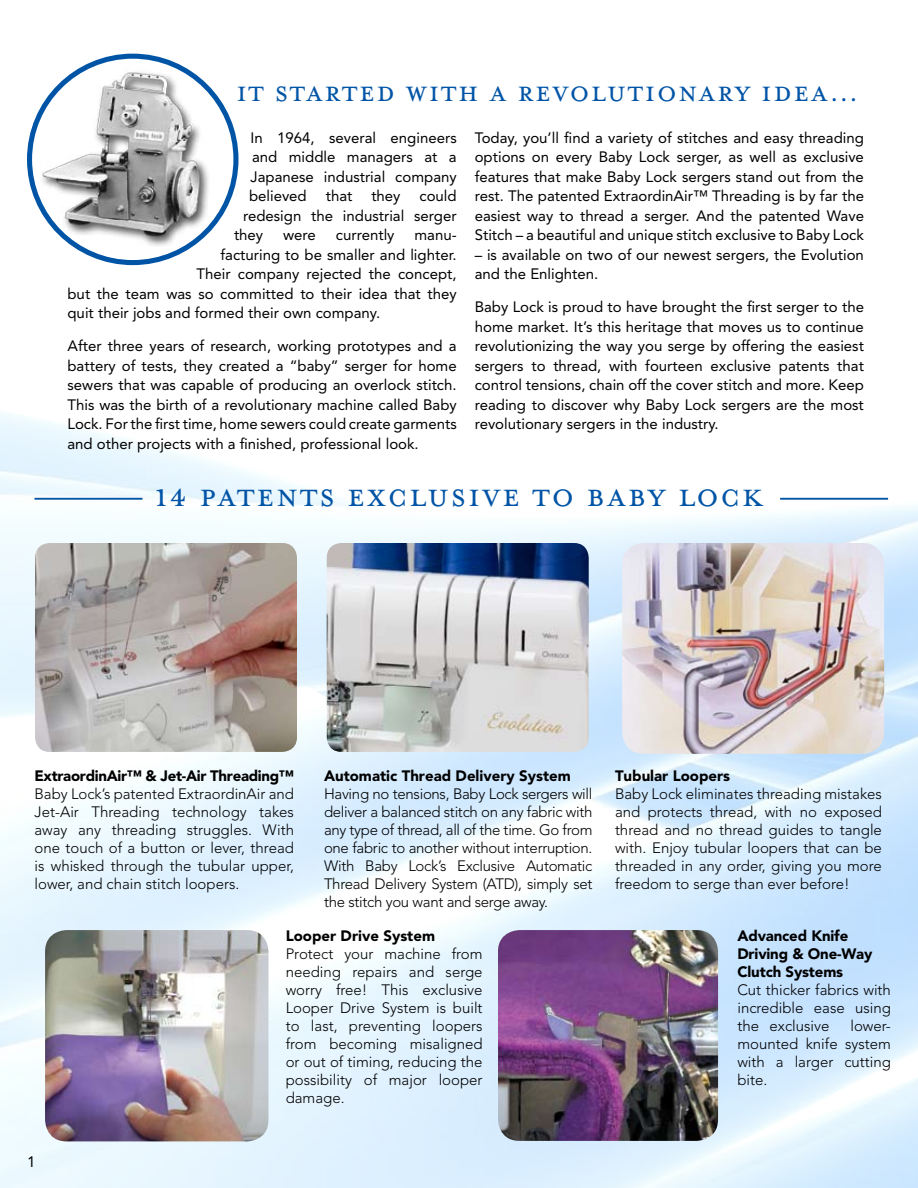
<style>
.page{position:relative;width:918px;height:1188px;background:#fff}
.page>*{position:absolute;margin:0;border:0;box-sizing:border-box;transform-origin:0 0}
.t1{font:37.5px "Mrs Eaves All Small Caps";letter-spacing:.05em;color:#0054a6}
.t2{font:33px "Mrs Eaves All Small Caps";letter-spacing:.05em;color:#0054a6}
.t3{font:15px/19.5px "Avenir";color:#000;text-align:justify}
.t4{font:300 15px/18px "Avenir";color:#000;text-align:justify}
.t5{font:900 15px/18px "Avenir";letter-spacing:-.01em;color:#000}
</style>
<div class="page">
<img style="left:0;top:258px;width:918px;height:930px">
<svg style="left:30px;top:56px;width:206px;height:207px"></svg>
<img style="left:32px;top:53px;width:185px;height:205px">
<img style="left:327px;top:543px;width:262px;height:209px">
<img style="left:35px;top:543px;width:262px;height:209px">
<img style="left:622px;top:543px;width:262px;height:211px">
<img style="left:45px;top:930px;width:223px;height:211px">
<img style="left:498px;top:930px;width:220px;height:211px">
<hr style="left:35px;top:498px;width:108px;height:2px;background:#0054a6">
<hr style="left:780px;top:498px;width:108px;height:2px;background:#0054a6">
<h2 class="t2" style="left:236px;top:79px;width:624px">It Started With A Revolutionary Idea…</h2>
<p class="t3" style="left:249px;top:128px;width:209px">In 1964, several engineers and middle managers at a Japanese industrial company believed</p>
<p class="t3" style="left:326px;top:186px;width:28px">that</p>
<p class="t3" style="left:371px;top:186px;width:31px">they</p>
<p class="t3" style="left:419px;top:186px;width:39px">could</p>
<p class="t3" style="left:243px;top:206px;width:215px">redesign the industrial serger</p>
<p class="t3" style="left:234px;top:225px;width:31px">they</p>
<p class="t3" style="left:283px;top:225px;width:34px">were</p>
<p class="t3" style="left:336px;top:225px;width:60px">currently</p>
<p class="t3" style="left:414px;top:225px;width:44px">manu-</p>
<p class="t3" style="left:220px;top:245px;width:238px">facturing to be smaller and lighter.</p>
<p class="t3" style="left:196px;top:264px;width:262px">Their company rejected the concept,</p>
<p class="t3" style="left:68px;top:284px;width:391px">but the team was so committed to their idea that they</p>
<p class="t3" style="left:68px;top:303px;width:314px">quit their jobs and formed their own company.</p>
<p class="t3" style="left:68px;top:336px;width:391px">After three years of research, working prototypes and a battery of tests, they created a “baby” serger for home sewers that was capable of producing an overlock stitch.<br>This was the birth of a revolutionary machine called Baby Lock. For the first time, home sewers could create garments and other projects with a finished, professional look.</p>
<p class="t3" style="left:475px;top:128px;width:391px">Today, you’ll find a variety of stitches and easy threading options on every Baby Lock serger, as well as exclusive features that make Baby Lock sergers stand out from the rest. The patented ExtraordinAir™ Threading is by far the easiest way to thread a serger. And the patented Wave Stitch – a beautiful and unique stitch exclusive to Baby Lock</p>
<p class="t3" style="left:475px;top:245px;width:391px">– is available on two of our newest sergers, the Evolution and the Enlighten.</p>
<p class="t3" style="left:475px;top:297px;width:391px">Baby Lock is proud to have brought the first serger to the home market. It’s this heritage that moves us to continue revolutionizing the way you serge by offering the easiest sergers to thread, with fourteen exclusive patents that control tensions, chain off the cover stitch and more. Keep reading to discover why Baby Lock sergers are the most revolutionary sergers in the industry.</p>
<h1 class="t1" style="left:155px;top:481px;width:610px">14 Patents Exclusive TO BABY LOCK</h1>
<p class="t5" style="left:35px;top:767px;width:261px">ExtraordinAir™ &amp; Jet-Air Threading™</p>
<p class="t4" style="left:35px;top:785px;width:261px">Baby Lock’s patented ExtraordinAir and Jet-Air Threading technology takes away any threading struggles. With one touch of a button or lever, thread is whisked through the tubular upper, lower, and chain stitch loopers.</p>
<p class="t5" style="left:324px;top:767px;width:248px">Automatic Thread Delivery System</p>
<p class="t4" style="left:324px;top:785px;width:270px">Having no tensions, Baby Lock sergers will deliver a balanced stitch on any fabric with any type of thread, all of the time. Go from one fabric to another without interruption.<br>With Baby Lock’s Exclusive Automatic Thread Delivery System (ATD), simply set the stitch you want and serge away.</p>
<p class="t3" style="left:27px;top:1152px;width:10px">1</p>
<p class="t5" style="left:286px;top:927px;width:151px">Looper Drive System</p>
<p class="t4" style="left:286px;top:945px;width:198px">Protect your machine from needing repairs and serge worry free! This exclusive Looper Drive System is built to last, preventing loopers from becoming misaligned or out of timing, reducing the possibility of major looper damage.</p>
<p class="t5" style="left:615px;top:767px;width:117px">Tubular Loopers</p>
<p class="t4" style="left:615px;top:785px;width:268px">Baby Lock eliminates threading mistakes and protects thread, with no exposed thread and no thread guides to tangle with. Enjoy tubular loopers that can be threaded in any order, giving you more freedom to serge than ever before!</p>
<p class="t5" style="left:737px;top:927px;width:137px">Advanced Knife<br>Driving &amp; One-Way<br>Clutch Systems</p>
<p class="t4" style="left:737px;top:981px;width:155px">Cut thicker fabrics with incredible ease using the exclusive</p>
<p class="t4" style="left:737px;top:1017px;width:155px;text-indent:113px">lower&shy;mounted knife system with a larger cutting bite.</p>
</div>
